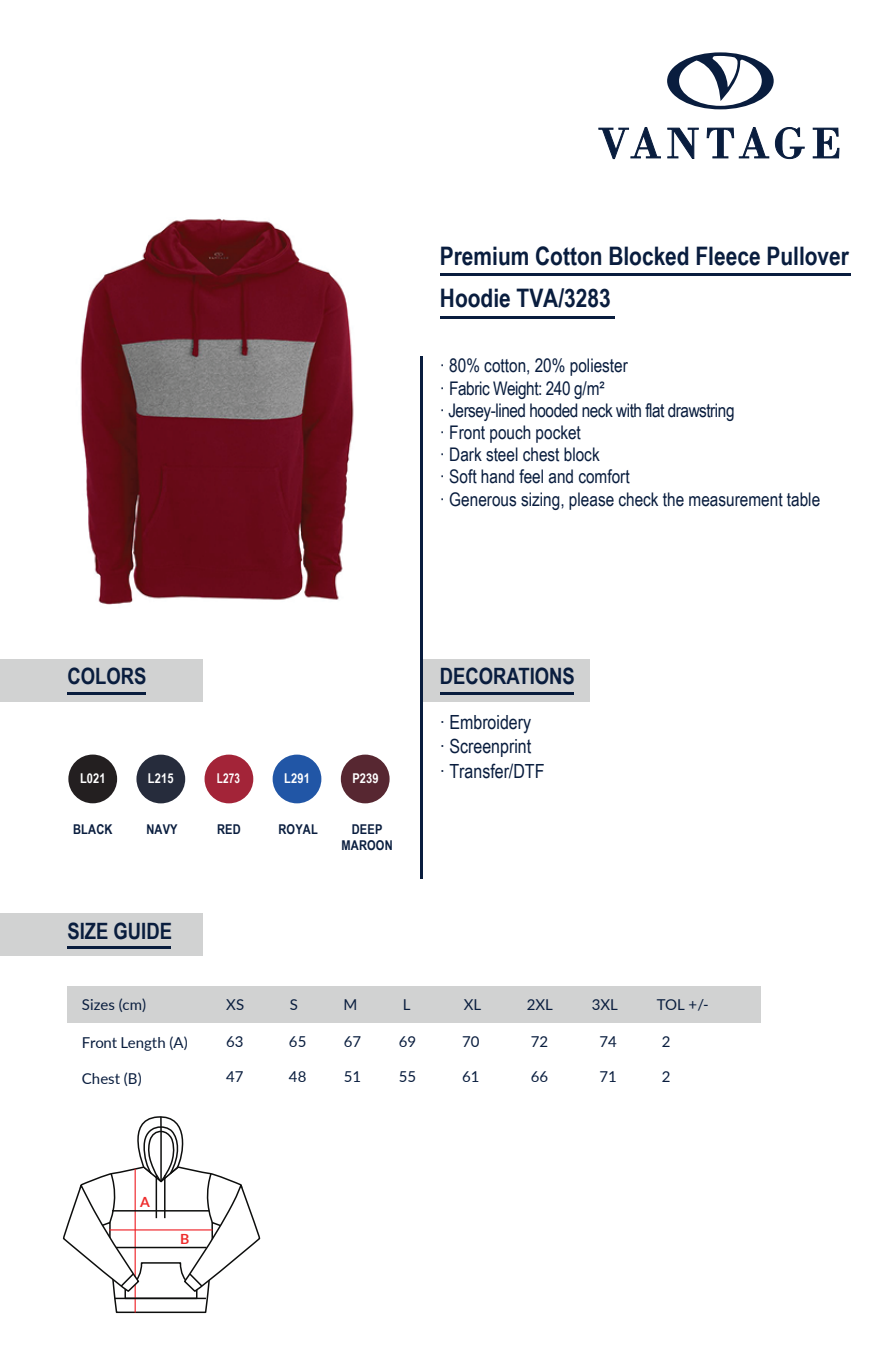
<style>
.page{position:relative;width:893px;height:1365px;background:#fff}
.page>*{position:absolute;margin:0;border:0;box-sizing:border-box;transform-origin:0 0}
.t1{font:700 25.5px/42px "Arial Narrow";color:#091d3e}
.t2{font:700 22.5px "Arial Narrow";color:#091d3e}
.t3{font:19.5px/24.2px "Arial Narrow";color:#091d3e}
.t4{font:18.75px/22.4px "Arial Narrow";color:#091d3e}
.t5{font:15px "Lato";color:#091d3e}
.t6{font:700 14.1px "Lato";color:#ee2d2d}
.t7{font:700 13.5px/16.2px "Arial Narrow";letter-spacing:.01em;color:#091d3e;text-align:center}
.t8{font:700 13.5px "Arial Narrow";letter-spacing:.01em;color:#fff}
.t9{font:700 13.5px "Arial Narrow";letter-spacing:.01em;color:#fff;scale:.9 1}
</style>
<div class="page">
<div style="left:0;top:659px;width:203px;height:42px;background:#d1d2d2"></div>
<div style="left:0;top:913px;width:203px;height:42px;background:#d1d2d2"></div>
<div style="left:420px;top:659px;width:170px;height:42px;background:#d1d2d2"></div>
<svg style="left:598px;top:127px;width:63px;height:32px"></svg>
<svg style="left:667px;top:127px;width:32px;height:32px"></svg>
<svg style="left:706px;top:127px;width:63px;height:32px"></svg>
<svg style="left:775px;top:127px;width:30px;height:32px"></svg>
<svg style="left:812px;top:127px;width:28px;height:32px"></svg>
<svg style="left:667px;top:52px;width:107px;height:57px"></svg>
<hr style="left:420px;top:356px;width:3px;height:523px;background:#091d3e">
<hr style="left:440px;top:274px;width:411px;height:2px;background:#091d3e">
<hr style="left:440px;top:316px;width:175px;height:2px;background:#091d3e">
<hr style="left:67px;top:692px;width:79px;height:3px;background:#091d3e">
<hr style="left:67px;top:947px;width:104px;height:2px;background:#091d3e">
<hr style="left:440px;top:692px;width:134px;height:3px;background:#091d3e">
<img style="left:80px;top:218px;width:274px;height:387px">
<div style="left:68px;top:755px;width:49px;height:48px;background:#231f20;border-radius:50%"></div>
<div style="left:136px;top:755px;width:49px;height:48px;background:#262c3c;border-radius:50%"></div>
<div style="left:205px;top:755px;width:48px;height:48px;background:#a32438;border-radius:50%"></div>
<div style="left:273px;top:755px;width:48px;height:48px;background:#2156a6;border-radius:50%"></div>
<div style="left:341px;top:755px;width:49px;height:48px;background:#572731;border-radius:50%"></div>
<div style="left:68px;top:986px;width:693px;height:37px;background:#d1d2d2"></div>
<svg style="left:62px;top:1116px;width:199px;height:198px"></svg>
<hr style="left:112px;top:1210px;width:97px;height:2px;background:#0d0e0d">
<hr style="left:116px;top:1247px;width:90px;height:1px;background:#0d0e0d">
<h1 class="t1" style="left:440px;top:234px;width:411px">Premium Cotton Blocked Fleece Pullover<br>Hoodie TVA/3283</h1>
<p class="t4" style="left:440px;top:353px;width:382px">· 80% cotton, 20% poliester<br>· Fabric Weight: 240 g/m²<br>· Jersey-lined hooded neck with flat drawstring<br>· Front pouch pocket<br>· Dark steel chest block<br>· Soft hand feel and comfort<br>· Generous sizing, please check the measurement table</p>
<p class="t2" style="left:67px;top:659px;width:80px">COLORS</p>
<p class="t8" style="left:80px;top:768px;width:27px">L021</p>
<p class="t8" style="left:148px;top:768px;width:27px">L215</p>
<p class="t9" style="left:217px;top:768px;width:27px">L273</p>
<p class="t8" style="left:284px;top:768px;width:27px">L291</p>
<p class="t8" style="left:352px;top:768px;width:28px">P239</p>
<p class="t2" style="left:440px;top:659px;width:136px">DECORATIONS</p>
<p class="t3" style="left:440px;top:710px;width:106px">· Embroidery<br>· Screenprint<br>· Transfer/DTF</p>
<p class="t7" style="left:73px;top:821px;width:41px">BLACK</p>
<p class="t7" style="left:146px;top:821px;width:33px">NAVY</p>
<p class="t7" style="left:217px;top:821px;width:25px">RED</p>
<p class="t7" style="left:278px;top:821px;width:41px">ROYAL</p>
<p class="t7" style="left:341px;top:821px;width:53px">DEEP<br>MAROON</p>
<p class="t2" style="left:67px;top:914px;width:106px">SIZE GUIDE</p>
<p class="t5" style="left:82px;top:994px;width:66px">Sizes (cm)</p>
<p class="t5" style="left:82px;top:1031px;width:107px">Front Length (A)</p>
<p class="t5" style="left:82px;top:1067px;width:61px">Chest (B)</p>
<p class="t5" style="left:226px;top:994px;width:19px">XS</p>
<p class="t5" style="left:290px;top:994px;width:10px">S</p>
<p class="t5" style="left:343px;top:994px;width:15px">M</p>
<p class="t5" style="left:403px;top:994px;width:9px">L</p>
<p class="t5" style="left:464px;top:994px;width:19px">XL</p>
<p class="t5" style="left:527px;top:994px;width:28px">2XL</p>
<p class="t5" style="left:592px;top:994px;width:28px">3XL</p>
<p class="t5" style="left:657px;top:994px;width:53px">TOL +/-</p>
<p class="t5" style="left:226px;top:1031px;width:19px">63</p>
<p class="t5" style="left:289px;top:1031px;width:19px">65</p>
<p class="t5" style="left:344px;top:1031px;width:19px">67</p>
<p class="t5" style="left:399px;top:1031px;width:19px">69</p>
<p class="t5" style="left:462px;top:1031px;width:19px">70</p>
<p class="t5" style="left:531px;top:1031px;width:19px">72</p>
<p class="t5" style="left:599px;top:1031px;width:19px">74</p>
<p class="t5" style="left:662px;top:1031px;width:10px">2</p>
<p class="t5" style="left:226px;top:1065px;width:19px">47</p>
<p class="t5" style="left:289px;top:1065px;width:19px">48</p>
<p class="t5" style="left:344px;top:1065px;width:19px">51</p>
<p class="t5" style="left:399px;top:1065px;width:19px">55</p>
<p class="t5" style="left:462px;top:1065px;width:19px">61</p>
<p class="t5" style="left:531px;top:1065px;width:19px">66</p>
<p class="t5" style="left:599px;top:1065px;width:19px">71</p>
<p class="t5" style="left:662px;top:1065px;width:10px">2</p>
<p class="t6" style="left:140px;top:1191px;width:11px">A</p>
<p class="t6" style="left:180px;top:1228px;width:11px">B</p>
</div>
